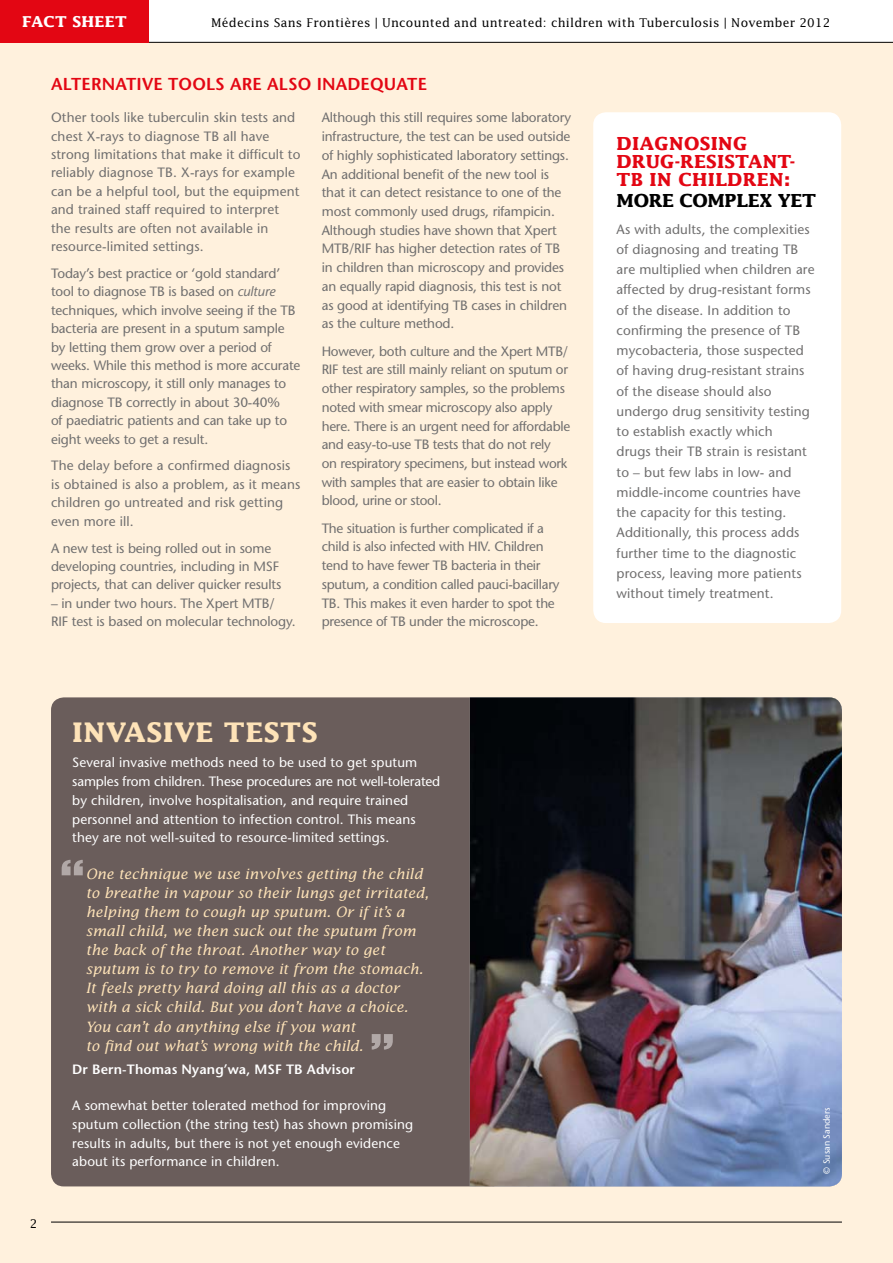
<style>
.page{position:relative;width:893px;height:1263px;background:#fff}
.page>*{position:absolute;margin:0;border:0;box-sizing:border-box;transform-origin:0 0}
.t1{font:700 27px "Lucida";letter-spacing:.02em;color:#fee3b8}
.t2{font:700 18px/18px "Lucida";letter-spacing:.02em;color:#e30613}
.t3{font:700 18px "Lucida";letter-spacing:-.02em;color:#000}
.t4{font:600 17.25px "Stone Sans";letter-spacing:.01em;color:#e30613}
.t5{font:700 15px "Lucida";color:#fff}
.t6{font:italic 14.25px/19px "Lucida";color:#fee3b8}
.t7{font:13.5px/18.8px "Stone Sans";letter-spacing:-.01em;color:#706f6f}
.t8{font:13.5px/20.2px "Stone Sans";letter-spacing:.01em;color:#706f6f}
.t9{font:13.5px/18.8px "Stone Sans";letter-spacing:.01em;color:#fff}
.t10{font:600 13.5px "Stone Sans";letter-spacing:.01em;color:#fff}
.t11{font:12px "Lucida";letter-spacing:.02em;color:#000}
.t12{font:9px "Stone Sans";color:#fff}
.s1{font-style:italic}
</style>
<div class="page">
<div style="left:0;top:43px;width:893px;height:1220px;background:#fff1dd"></div>
<hr style="left:892px;top:43px;width:1px;height:1220px;background:#003a65">
<div style="left:51px;top:697px;width:791px;height:489px;background:#6a5d5b;border-radius:13px"></div>
<div style="left:593px;top:112px;width:248px;height:511px;background:#fff;border-radius:13px"></div>
<img style="left:470px;top:697px;width:372px;height:489px">
<svg style="left:62px;top:860px;width:21px;height:15px"></svg>
<svg style="left:372px;top:1034px;width:21px;height:16px"></svg>
<hr style="left:0;top:42px;width:893px;height:1px;background:#000">
<hr style="left:51px;top:1222px;width:791px;height:1px;background:#000">
<div style="left:0;top:0;width:149px;height:43px;background:#e30613"></div>
<p class="t5" style="left:22px;top:13px;width:22px">FACT</p>
<p class="t5" style="left:72px;top:13px;width:12px">SHEET</p>
<p class="t11" style="left:211px;top:15px;width:621px">Médecins Sans Frontières | Uncounted and untreated: children with Tuberculosis | November 2012</p>
<p class="t4" style="left:51px;top:74px;width:377px">ALTERNATIVE TOOLS ARE ALSO INADEQUATE</p>
<p class="t8" style="left:51px;top:108px;width:251px;line-height:18.5px">Other tools like tuberculin skin tests and chest X-rays to diagnose TB all have strong limitations that make it difficult to reliably diagnose TB. X-rays for example can be a helpful tool, but the equipment and trained staff required to interpret the results are often not available in resource-limited settings.</p>
<p class="t7" style="left:51px;top:264px;width:251px">Today’s best practice or ‘gold standard’ tool to diagnose TB is based on <span class="s1">culture </span>techniques, which involve seeing if the TB bacteria are present in a sputum sample by letting them grow over a period of weeks. While this method is more accurate than microscopy, it still only manages to diagnose TB correctly in about 30-40%<br>of paediatric patients and can take up to eight weeks to get a result.</p>
<p class="t8" style="left:51px;top:456px;width:251px;line-height:18.5px">The delay before a confirmed diagnosis is obtained is also a problem, as it means children go untreated and risk getting even more ill.</p>
<p class="t7" style="left:51px;top:538px;width:232px">A new test is being rolled out in some developing countries, including in MSF projects, that can deliver quicker results</p>
<p class="t7" style="left:51px;top:594px;width:246px">– in under two hours. The Xpert MTB/<br>RIF test is based on molecular technology.</p>
<p class="t7" style="left:322px;top:108px;width:251px">Although this still requires some laboratory infrastructure, the test can be used outside of highly sophisticated laboratory settings.<br>An additional benefit of the new tool is that it can detect resistance to one of the most commonly used drugs, rifampicin.<br>Although studies have shown that Xpert MTB/RIF has higher detection rates of TB in children than microscopy and provides an equally rapid diagnosis, this test is not as good at identifying TB cases in children as the culture method.</p>
<p class="t7" style="left:322px;top:341px;width:250px">However, both culture and the Xpert MTB/ RIF test are still mainly reliant on sputum or other respiratory samples, so the problems noted with smear microscopy also apply here. There is an urgent need for affordable and easy-to-use TB tests that do not rely<br>on respiratory specimens, but instead work with samples that are easier to obtain like blood, urine or stool.</p>
<p class="t7" style="left:322px;top:518px;width:239px">The situation is further complicated if a child is also infected with HIV. Children tend to have fewer TB bacteria in their sputum, a condition called pauci-bacillary TB. This makes it even harder to spot the presence of TB under the microscope.</p>
<p class="t11" style="left:30px;top:1216px;width:9px">2</p>
<h1 class="t1" style="left:72px;top:716px;width:247px">INVASIVE TESTS</h1>
<p class="t9" style="left:72px;top:753px;width:369px">Several invasive methods need to be used to get sputum samples from children. These procedures are not well-tolerated by children, involve hospitalisation, and require trained personnel and attention to infection control. This means they are not well-suited to resource-limited settings.</p>
<p class="t6" style="left:86px;top:864px;width:345px">One technique we use involves getting the child to breathe in vapour so their lungs get irritated, helping them to cough up sputum. Or if it’s a small child, we then suck out the sputum from the back of the throat. Another way to get sputum is to try to remove it from the stomach.<br>It feels pretty hard doing all this as a doctor with a sick child. But you don’t have a choice.<br>You can’t do anything else if you want<br>to find out what’s wrong with the child.</p>
<p class="t10" style="left:72px;top:1061px;width:284px">DR BERN-THOMAS NYANG’WA, MSF TB ADVISOR</p>
<p class="t9" style="left:72px;top:1096px;width:342px">A somewhat better tolerated method for improving sputum collection (the string test) has shown promising results in adults, but there is not yet enough evidence about its performance in children.</p>
<h2 class="t2" style="left:617px;top:134px;width:180px">DIAGNOSING<br>DRUG-RESISTANT-<br>TB IN CHILDREN:</h2>
<h2 class="t3" style="left:617px;top:190px;width:201px">MORE COMPLEX YET</h2>
<p class="t8" style="left:617px;top:219px;width:199px">As with adults, the complexities of diagnosing and treating TB are multiplied when children are affected by drug-resistant forms of the disease. In addition to confirming the presence of TB mycobacteria, those suspected of having drug-resistant strains of the disease should also undergo drug sensitivity testing to establish exactly which<br>drugs their TB strain is resistant to – but few labs in low- and middle-income countries have the capacity for this testing.<br>Additionally, this process adds further time to the diagnostic process, leaving more patients without timely treatment.</p>
<p class="t12" style="left:821px;top:1174px;width:68px;rotate:-90deg">© Susan Sanders</p>
</div>
